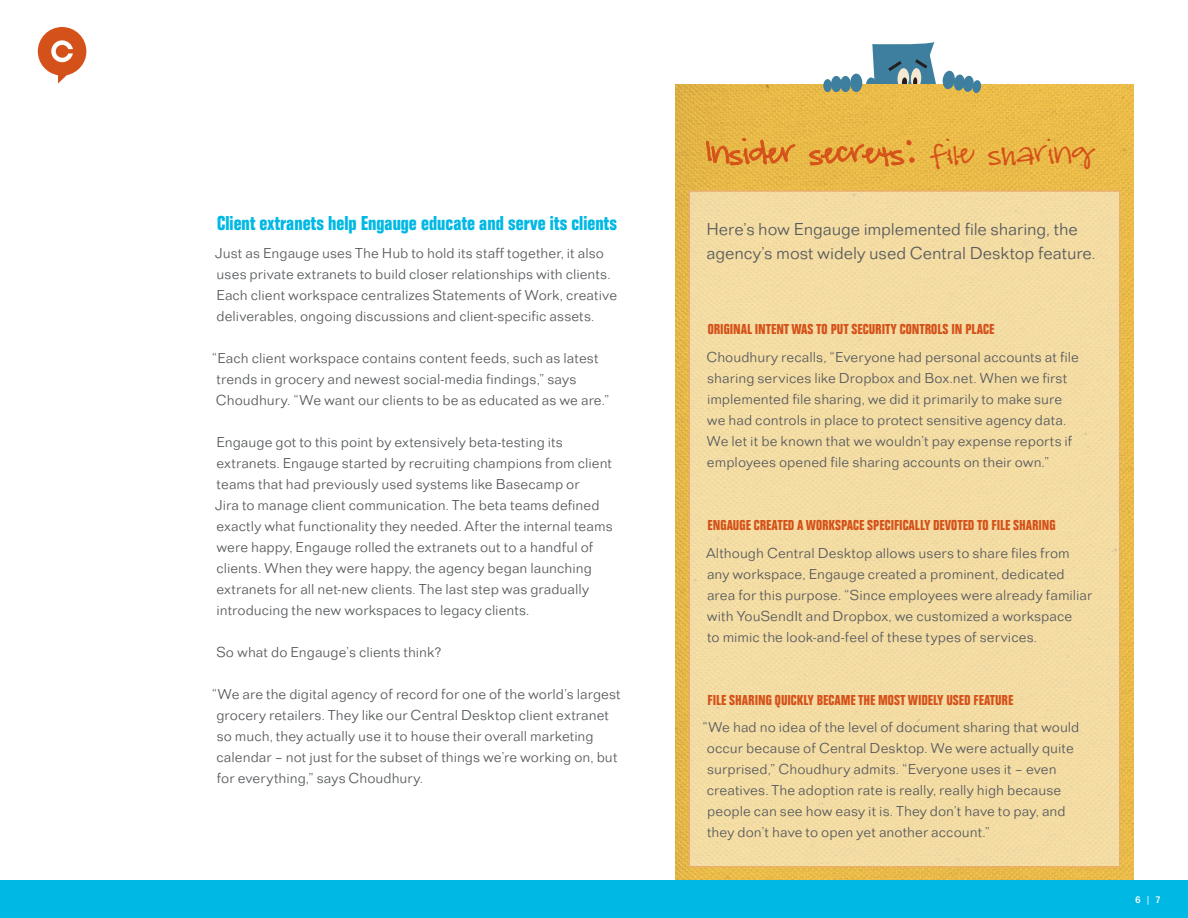
<style>
.page{position:relative;width:1188px;height:918px;background:#fff}
.page>*{position:absolute;margin:0;border:0;box-sizing:border-box;transform-origin:0 0}
.t1{font:24px "Pea Ashlyn";letter-spacing:.01em;color:#d5511a}
.Heading{font:700 21px "Folio Con";color:#00b8e4}
.t2{font:300 18px/24px "Folio";letter-spacing:-.005em;color:#575a5d}
.t3{font:300 15px/21px "Folio";color:#575a5d}
.Heading-2{font:700 15px "Folio Con";letter-spacing:.005em;color:#d5511a}
.t4{font:500 10.5px "Folio";color:#fff}
</style>
<div class="page">
<div style="left:0;top:880px;width:1188px;height:38px;background:#00b8e4"></div>
<svg style="left:38px;top:27px;width:48px;height:57px"></svg>
<svg style="left:675px;top:84px;width:459px;height:795px;background:#e7b948"></svg>
<div style="left:688px;top:190px;width:433px;height:678px;background:#f3dca3"></div>
<svg style="left:706px;top:138px;width:90px;height:28px;background:#e3a33e"></svg>
<svg style="left:809px;top:144px;width:96px;height:23px;background:#e4a13d"></svg>
<div style="left:823px;top:79px;width:9px;height:13px;background:#3e7f9f;border-radius:50%"></div>
<div style="left:850px;top:74px;width:12px;height:18px;background:#3e7f9f;border-radius:50%"></div>
<div style="left:840px;top:76px;width:11px;height:16px;background:#3e7f9f;border-radius:50%"></div>
<div style="left:831px;top:76px;width:11px;height:16px;background:#3e7f9f;border-radius:50%"></div>
<svg style="left:865px;top:42px;width:117px;height:91px"></svg>
<p class="Heading" style="left:217px;top:212px;width:401px">Client extranets help Engauge educate and serve its clients</p>
<p class="t3" style="left:215px;top:242px;width:404px">Just as Engauge uses The Hub to hold its staff together, it also uses private extranets to build closer relationships with clients.<br>Each client workspace centralizes Statements of Work, creative deliverables, ongoing discussions and client-specific assets.</p>
<p class="t3" style="left:212px;top:347px;width:399px">“Each client workspace contains content feeds, such as latest trends in grocery and newest social-media findings,” says<br>Choudhury. “We want our clients to be as educated as we are.”</p>
<p class="t3" style="left:215px;top:431px;width:399px">Engauge got to this point by extensively beta-testing its extranets. Engauge started by recruiting champions from client teams that had previously used systems like Basecamp or<br>Jira to manage client communication. The beta teams defined exactly what functionality they needed. After the internal teams were happy, Engauge rolled the extranets out to a handful of clients. When they were happy, the agency began launching extranets for all net-new clients. The last step was gradually introducing the new workspaces to legacy clients.</p>
<p class="t3" style="left:216px;top:641px;width:226px">So what do Engauge’s clients think?</p>
<p class="t3" style="left:216px;top:683px;width:406px;text-indent:-5px">“We are the digital agency of record for one of the world’s largest grocery retailers. They like our Central Desktop client extranet so much, they actually use it to house their overall marketing calendar – not just for the subset of things we’re working on, but for everything,” says Choudhury.</p>
<p class="t1" style="left:706px;top:137px;width:388px">Insider secrets: file sharing</p>
<p class="t2" style="left:706px;top:217px;width:391px">Here’s how Engauge implemented file sharing, the agency’s most widely used Central Desktop feature.</p>
<p class="Heading-2" style="left:708px;top:321px;width:288px">ORIGINAL INTENT WAS TO PUT SECURITY CONTROLS IN PLACE</p>
<p class="t3" style="left:706px;top:346px;width:374px">Choudhury recalls, “Everyone had personal accounts at file sharing services like Dropbox and Box.net. When we first implemented file sharing, we did it primarily to make sure we had controls in place to protect sensitive agency data.<br>We let it be known that we wouldn’t pay expense reports if employees opened file sharing accounts on their own.”</p>
<p class="Heading-2" style="left:708px;top:517px;width:350px">ENGAUGE CREATED A WORKSPACE SPECIFICALLY DEVOTED TO FILE SHARING</p>
<p class="t3" style="left:706px;top:542px;width:388px">Although Central Desktop allows users to share files from any workspace, Engauge created a prominent, dedicated area for this purpose. “Since employees were already familiar with YouSendIt and Dropbox, we customized a workspace<br>to mimic the look-and-feel of these types of services.</p>
<p class="Heading-2" style="left:708px;top:691px;width:307px">FILE SHARING QUICKLY BECAME THE MOST WIDELY USED FEATURE</p>
<p class="t3" style="left:707px;top:717px;width:374px;text-indent:-5px">“We had no idea of the level of document sharing that would occur because of Central Desktop. We were actually quite surprised,” Choudhury admits. “Everyone uses it – even creatives. The adoption rate is really, really high because people can see how easy it is. They don’t have to pay, and they don’t have to open yet another account.”</p>
<p class="t4" style="left:1135px;top:894px;width:27px">6 | 7</p>
</div>
